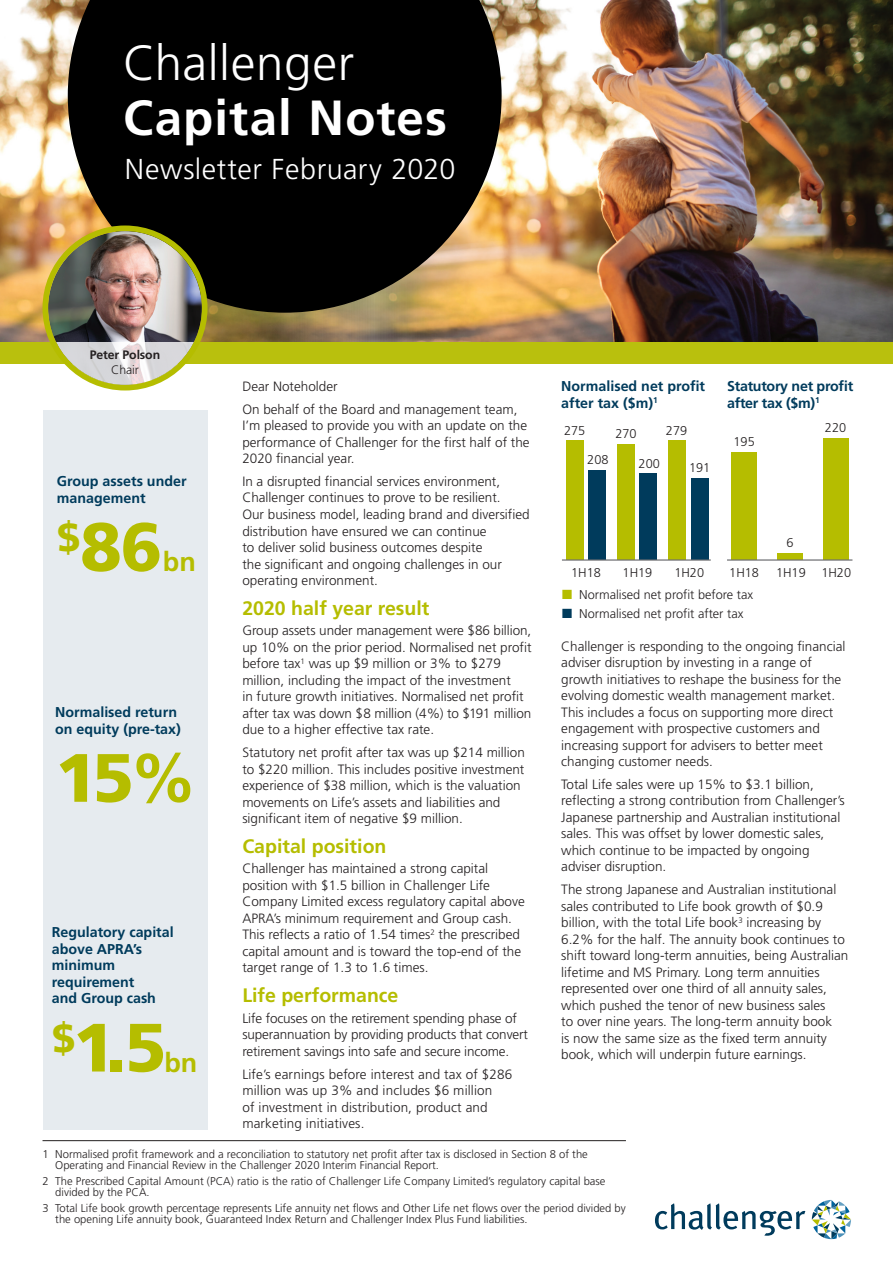
<style>
.page{position:relative;width:893px;height:1263px;background:#fff}
.page>*{position:absolute;margin:0;border:0;box-sizing:border-box;transform-origin:0 0}
.t1{font:900 68.25px "Frutiger";color:#b5bd00}
.t2{font:700 49.35px/54.8px "Frutiger";letter-spacing:.025em;color:#fff}
.t3{font:300 28.8px "Frutiger";letter-spacing:.02em;color:#fff}
.t4{font:700 27px "Frutiger";color:#b5bd00}
.Sub_Level_1{font:700 19.5px "Frutiger";color:#b5bd00}
.t5{font:700 14.25px/16.5px "Frutiger";color:#003b5c}
.t6{font:700 14.25px/16.5px "Frutiger";letter-spacing:-.02em;color:#003b5c}
.Body_copy{font:300 13.5px/16.5px "Frutiger";color:#231f20}
.Table_data_numbers{font:300 12.75px "Frutiger";color:#231f20}
.Byline{font:700 12.3px "Frutiger";letter-spacing:-.01em;color:#231f20}
.Byline_Title{font:300 12.3px "Frutiger";letter-spacing:-.01em;color:#231f20}
.Footnote_01_-_NO_Rul{font:300 11.25px/11.2px "Frutiger";color:#231f20}
.Footnote_01_-_Rule_a{font:300 11.25px/11.2px "Frutiger";color:#231f20}
.s1{font-weight:300}
.s2{font-weight:700}
</style>
<div class="page">
<svg style="left:655px;top:1203px;width:150px;height:33px"></svg>
<svg style="left:812px;top:1200px;width:39px;height:39px"></svg>
<img style="left:380px;top:0;width:513px;height:342px">
<img style="left:0;top:0;width:380px;height:342px">
<div style="left:0;top:342px;width:893px;height:21px;background:#b9c00d"></div>
<svg style="left:68px;top:0;width:434px;height:313px;background:#1e1a12"></svg>
<div style="left:567px;top:441px;width:17px;height:119px;background:#b5bd00"></div>
<div style="left:618px;top:444px;width:17px;height:116px;background:#b5bd00"></div>
<div style="left:669px;top:441px;width:17px;height:119px;background:#b5bd00"></div>
<div style="left:589px;top:470px;width:17px;height:90px;background:#003b5c"></div>
<div style="left:640px;top:473px;width:17px;height:87px;background:#003b5c"></div>
<div style="left:691px;top:478px;width:17px;height:82px;background:#003b5c"></div>
<hr style="left:562px;top:559px;width:149px;height:2px;background:#6d6e71">
<div style="left:731px;top:453px;width:26px;height:107px;background:#b5bd00"></div>
<div style="left:777px;top:553px;width:26px;height:7px;background:#b5bd00"></div>
<div style="left:823px;top:438px;width:25px;height:122px;background:#b5bd00"></div>
<hr style="left:727px;top:559px;width:125px;height:2px;background:#6d6e71">
<hr style="left:43px;top:1140px;width:583px;height:1px;background:#231f20">
<img style="left:48px;top:231px;width:154px;height:154px;border-radius:77px">
<svg style="left:48px;top:342px;width:154px;height:43px;fill:#d7d7da"></svg>
<div style="left:43px;top:225px;width:164px;height:165px;border:6px solid #b5bd00;border-radius:50%"></div>
<div style="left:43px;top:410px;width:164px;height:719px;background:#e6ebef"></div>
<hr style="left:0;top:1262px;width:893px;height:1px;background:#ed028c">
<p class="t2" style="left:123px;top:36px;width:326px"><span class="s1">Challenger<br></span>Capital Notes</p>
<p class="t3" style="left:125px;top:153px;width:332px">Newsletter February 2020</p>
<p class="Byline" style="left:90px;top:348px;width:72px">Peter Polson</p>
<p class="Byline_Title" style="left:111px;top:363px;width:29px">Chair</p>
<h3 class="t5" style="left:57px;top:473px;width:131px">Group assets under management</h3>
<h3 class="t1" style="left:57px;top:506px;width:107px"><sup>$</sup>86</h3>
<h3 class="t4" style="left:163px;top:546px;width:34px">bn</h3>
<h3 class="t5" style="left:55px;top:704px;width:127px">Normalised return on equity (pre-tax)</h3>
<h3 class="t1" style="left:55px;top:737px;width:144px">15<span class="s2">%</span></h3>
<h3 class="t5" style="left:52px;top:924px;width:123px">Regulatory capital above APRA’s minimum requirement<br>and Group cash</h3>
<h3 class="t1" style="left:52px;top:1006px;width:116px"><sup>$</sup>1.5</h3>
<h3 class="t4" style="left:164px;top:1046px;width:34px">bn</h3>
<p class="Body_copy" style="left:242px;top:378px;width:97px">Dear Noteholder</p>
<p class="Body_copy" style="left:242px;top:401px;width:289px">On behalf of the Board and management team, I’m pleased to provide you with an update on the performance of Challenger for the first half of the 2020 financial year.</p>
<p class="Body_copy" style="left:242px;top:473px;width:289px">In a disrupted financial services environment, Challenger continues to prove to be resilient.<br>Our business model, leading brand and diversified distribution have ensured we can continue<br>to deliver solid business outcomes despite<br>the significant and ongoing challenges in our operating environment.</p>
<p class="Sub_Level_1" style="left:242px;top:596px;width:189px">2020 half year result</p>
<p class="Body_copy" style="left:242px;top:622px;width:291px">Group assets under management were $86 billion, up 10% on the prior period. Normalised net profit before tax<sup>1</sup> was up $9 million or 3% to $279 million, including the impact of the investment<br>in future growth initiatives. Normalised net profit after tax was down $8 million (4%) to $191 million due to a higher effective tax rate.</p>
<p class="Body_copy" style="left:242px;top:744px;width:284px">Statutory net profit after tax was up $214 million to $220 million. This includes positive investment experience of $38 million, which is the valuation movements on Life’s assets and liabilities and significant item of negative $9 million.</p>
<p class="Sub_Level_1" style="left:242px;top:834px;width:146px">Capital position</p>
<p class="Body_copy" style="left:242px;top:861px;width:284px">Challenger has maintained a strong capital position with $1.5 billion in Challenger Life Company Limited excess regulatory capital above APRA’s minimum requirement and Group cash.<br>This reflects a ratio of 1.54 times<sup>2</sup> the prescribed capital amount and is toward the top-end of the target range of 1.3 to 1.6 times.</p>
<p class="Sub_Level_1" style="left:242px;top:984px;width:158px">Life performance</p>
<p class="Body_copy" style="left:242px;top:1010px;width:287px">Life focuses on the retirement spending phase of superannuation by providing products that convert retirement savings into safe and secure income.</p>
<p class="Body_copy" style="left:242px;top:1066px;width:272px">Life’s earnings before interest and tax of $286 million was up 3% and includes $6 million<br>of investment in distribution, product and marketing initiatives.</p>
<h3 class="t5" style="left:561px;top:378px;width:145px">Normalised net profit after tax ($m)<sup>1</sup></h3>
<p class="Table_data_numbers" style="left:564px;top:424px;width:23px">275</p>
<p class="Table_data_numbers" style="left:615px;top:426px;width:23px">270</p>
<p class="Table_data_numbers" style="left:666px;top:423px;width:23px">279</p>
<p class="Table_data_numbers" style="left:587px;top:452px;width:23px">208</p>
<p class="Table_data_numbers" style="left:639px;top:456px;width:23px">200</p>
<p class="Table_data_numbers" style="left:689px;top:460px;width:23px">191</p>
<h3 class="t6" style="left:727px;top:378px;width:128px">Statutory net profit after tax ($m)<sup>1</sup></h3>
<p class="Table_data_numbers" style="left:733px;top:435px;width:23px">195</p>
<p class="Table_data_numbers" style="left:825px;top:420px;width:23px">220</p>
<p class="Table_data_numbers" style="left:571px;top:565px;width:31px">1H18</p>
<p class="Table_data_numbers" style="left:623px;top:565px;width:31px">1H19</p>
<p class="Table_data_numbers" style="left:674px;top:565px;width:31px">1H20</p>
<p class="Table_data_numbers" style="left:786px;top:536px;width:9px">6</p>
<p class="Table_data_numbers" style="left:729px;top:565px;width:31px">1H18</p>
<p class="Table_data_numbers" style="left:776px;top:565px;width:31px">1H19</p>
<p class="Table_data_numbers" style="left:821px;top:565px;width:31px">1H20</p>
<p class="Table_data_numbers" style="left:579px;top:588px;width:175px">Normalised net profit before tax</p>
<p class="Table_data_numbers" style="left:579px;top:607px;width:166px">Normalised net profit after tax</p>
<p class="Body_copy" style="left:561px;top:638px;width:286px">Challenger is responding to the ongoing financial adviser disruption by investing in a range of growth initiatives to reshape the business for the evolving domestic wealth management market.<br>This includes a focus on supporting more direct engagement with prospective customers and increasing support for advisers to better meet changing customer needs.</p>
<p class="Body_copy" style="left:561px;top:776px;width:285px">Total Life sales were up 15% to $3.1 billion, reflecting a strong contribution from Challenger’s Japanese partnership and Australian institutional sales. This was offset by lower domestic sales, which continue to be impacted by ongoing adviser disruption.</p>
<p class="Body_copy" style="left:561px;top:881px;width:289px">The strong Japanese and Australian institutional sales contributed to Life book growth of $0.9 billion, with the total Life book<sup>3</sup> increasing by 6.2% for the half. The annuity book continues to shift toward long-term annuities, being Australian lifetime and MS Primary. Long term annuities represented over one third of all annuity sales, which pushed the tenor of new business sales<br>to over nine years. The long-term annuity book<br>is now the same size as the fixed term annuity book, which will underpin future earnings.</p>
<p class="Footnote_01_-_Rule_a" style="left:55px;top:1149px;width:534px;text-indent:-13px">1 Normalised profit framework and a reconciliation to statutory net profit after tax is disclosed in Section 8 of the<br>Operating and Financial Review in the Challenger 2020 Interim Financial Report.</p>
<p class="Footnote_01_-_NO_Rul" style="left:55px;top:1175px;width:552px;text-indent:-13px">2 The Prescribed Capital Amount (PCA) ratio is the ratio of Challenger Life Company Limited’s regulatory capital base divided by the PCA.</p>
<p class="Footnote_01_-_NO_Rul" style="left:55px;top:1202px;width:572px;text-indent:-13px">3 Total Life book growth percentage represents Life annuity net flows and Other Life net flows over the period divided by the opening Life annuity book, Guaranteed Index Return and Challenger Index Plus Fund liabilities.</p>
</div>
